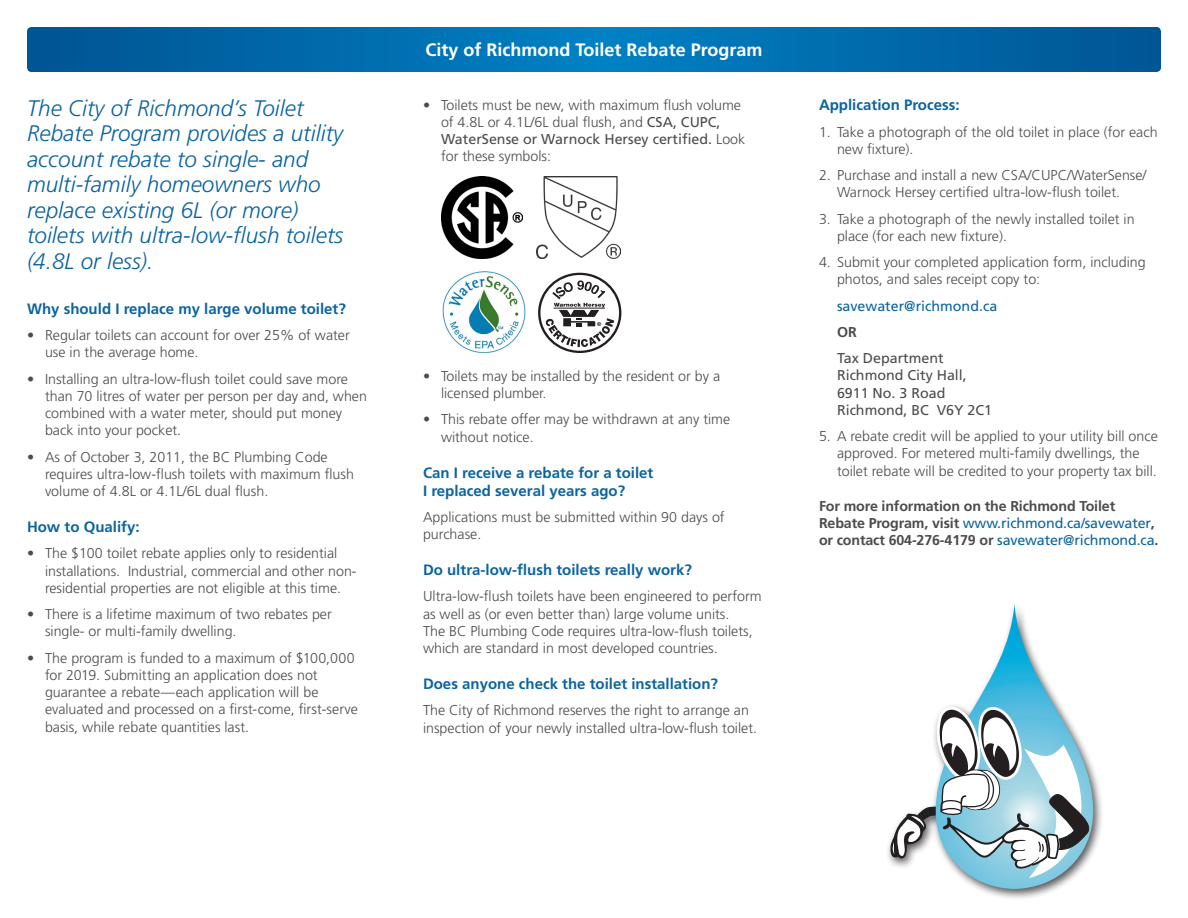
<style>
.page{position:relative;width:1188px;height:918px;background:#fff}
.page>*{position:absolute;margin:0;border:0;box-sizing:border-box;transform-origin:0 0}
.large_italic{font:italic 300 22.5px/25.5px "Frutiger LT Std";color:#0c64a0}
.heading{font:700 18px "Frutiger LT Std";color:#fff}
.subhead{font:700 15px/18px "Frutiger LT Std";color:#0c64a0}
.body{font:300 14.25px/17.2px "Frutiger LT Std";color:#4b4c4d}
.body-2{font:700 14.25px/17.2px "Frutiger LT Std";letter-spacing:-.01em;color:#4b4c4d}
.numbers{font:14.25px/17.2px "Frutiger LT Std";color:#4b4c4d}
.numbers-2{font:14.25px "Frutiger LT Std";color:#0c64a0}
.numbers-3{font:700 14.25px "Frutiger LT Std";color:#4b4c4d}
.s1{font-weight:400}
.s2{font-weight:400;color:#0c64a0}
</style>
<div class="page">
<img style="left:441px;top:176px;width:82px;height:82px">
<img style="left:536px;top:176px;width:85px;height:82px">
<svg style="left:538px;top:273px;width:83px;height:80px"></svg>
<img style="left:442px;top:272px;width:83px;height:81px">
<svg style="left:27px;top:27px;width:1134px;height:45px;background:#006aab"></svg>
<div style="left:885px;top:601px;width:220px;height:299px;background:#231f20;opacity:.75"></div>
<svg style="left:936px;top:603px;width:157px;height:286px"></svg>
<svg style="left:890px;top:705px;width:203px;height:173px"></svg>
<p class="large_italic" style="left:27px;top:96px;width:318px">The City of Richmond’s Toilet<br>Rebate Program provides a utility account rebate to single- and multi-family homeowners who replace existing 6L (or more) toilets with ultra-low-flush toilets (4.8L or less).</p>
<p class="subhead" style="left:27px;top:300px;width:320px">Why should I replace my large volume toilet?</p>
<p class="body" style="left:45px;top:327px;width:306px;text-indent:-18px">• Regular toilets can account for over 25% of water use in the average home.</p>
<p class="body" style="left:45px;top:370px;width:324px;text-indent:-18px">• Installing an ultra-low-flush toilet could save more than 70 litres of water per person per day and, when combined with a water meter, should put money back into your pocket.</p>
<p class="body" style="left:45px;top:448px;width:311px;text-indent:-18px">• As of October 3, 2011, the BC Plumbing Code requires ultra-low-flush toilets with maximum flush volume of 4.8L or 4.1L/6L dual flush.</p>
<p class="subhead" style="left:27px;top:518px;width:114px">How to Qualify:</p>
<p class="body" style="left:45px;top:545px;width:313px;text-indent:-18px">• The $100 toilet rebate applies only to residential installations. Industrial, commercial and other non&shy;residential properties are not eligible at this time.</p>
<p class="body" style="left:45px;top:606px;width:288px;text-indent:-18px">• There is a lifetime maximum of two rebates per single- or multi-family dwelling.</p>
<p class="body" style="left:45px;top:649px;width:314px;text-indent:-18px">• The program is funded to a maximum of $100,000 for 2019. Submitting an application does not guarantee a rebate—each application will be evaluated and processed on a first-come, first-serve basis, while rebate quantities last.</p>
<p class="heading" style="left:426px;top:39px;width:338px">City of Richmond Toilet Rebate Program</p>
<p class="body" style="left:441px;top:96px;width:306px;text-indent:-18px">• Toilets must be new, with maximum flush volume of 4.8L or 4.1L/6L dual flush, and <span class="s1">CSA, CUPC, WaterSense or Warnock Hersey certified.</span> Look for these symbols:</p>
<p class="body" style="left:441px;top:368px;width:281px;text-indent:-18px">• Toilets may be installed by the resident or by a licensed plumber.</p>
<p class="body" style="left:441px;top:411px;width:291px;text-indent:-18px">• This rebate offer may be withdrawn at any time without notice.</p>
<p class="subhead" style="left:423px;top:463px;width:232px">Can I receive a rebate for a toilet<br>I replaced several years ago?</p>
<p class="body" style="left:423px;top:509px;width:303px">Applications must be submitted within 90 days of purchase.</p>
<p class="subhead" style="left:423px;top:561px;width:270px">Do ultra-low-flush toilets really work?</p>
<p class="body" style="left:423px;top:588px;width:340px">Ultra-low-flush toilets have been engineered to perform as well as (or even better than) large volume units.<br>The BC Plumbing Code requires ultra-low-flush toilets, which are standard in most developed countries.</p>
<p class="subhead" style="left:423px;top:675px;width:297px">Does anyone check the toilet installation?</p>
<p class="body" style="left:423px;top:702px;width:336px">The City of Richmond reserves the right to arrange an inspection of your newly installed ultra-low-flush toilet.</p>
<p class="subhead" style="left:819px;top:96px;width:142px">Application Process:</p>
<p class="body" style="left:837px;top:123px;width:322px;text-indent:-18px">1. Take a photograph of the old toilet in place (for each new fixture).</p>
<p class="body" style="left:819px;top:167px;width:329px;text-align:center">2. Purchase and install a new CSA/CUPC/WaterSense/<br>Warnock Hersey certified ultra-low-flush toilet.</p>
<p class="body" style="left:837px;top:210px;width:299px;text-indent:-18px">3. Take a photograph of the newly installed toilet in place (for each new fixture).</p>
<p class="body" style="left:837px;top:254px;width:310px;text-indent:-18px">4. Submit your completed application form, including photos, and sales receipt copy to:</p>
<p class="numbers-2" style="left:837px;top:297px;width:162px">savewater@richmond.ca</p>
<p class="numbers-3" style="left:837px;top:323px;width:21px">OR</p>
<p class="numbers" style="left:837px;top:349px;width:157px">Tax Department<br>Richmond City Hall,<br>6911 No. 3 Road<br>Richmond, BC V6Y 2C1</p>
<p class="body" style="left:837px;top:428px;width:322px;text-indent:-18px">5. A rebate credit will be applied to your utility bill once approved. For metered multi-family dwellings, the toilet rebate will be credited to your property tax bill.</p>
<p class="body-2" style="left:819px;top:497px;width:341px">For more information on the Richmond Toilet<br>Rebate Program, visit <span class="s2">www.richmond.ca/savewater</span>, or contact 604-276-4179 or <span class="s2">savewater@richmond.ca</span>.</p>
</div>
